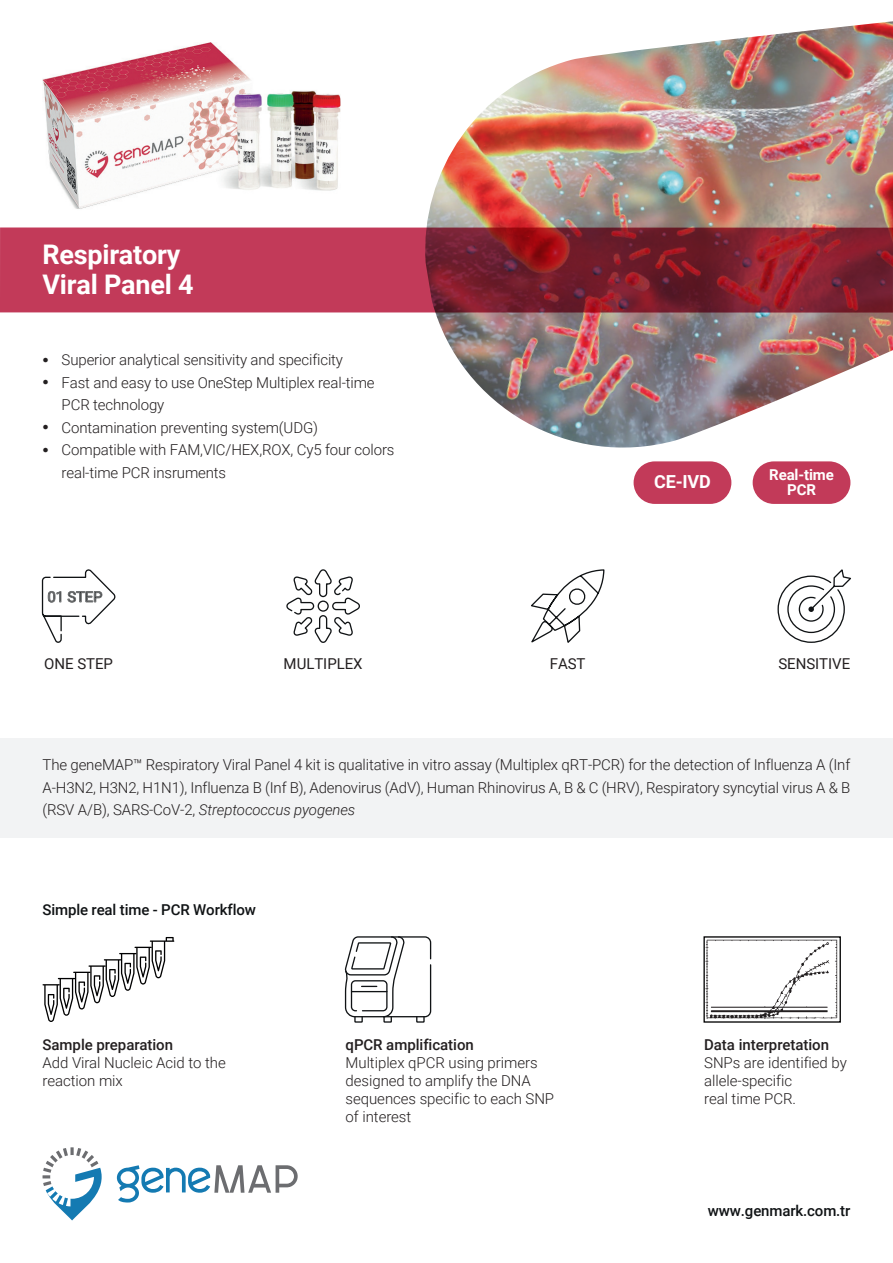
<style>
.page{position:relative;width:893px;height:1263px;background:#fff}
.page>*{position:absolute;margin:0;border:0;box-sizing:border-box;transform-origin:0 0}
.t1{font:700 27px/30px "Roboto";letter-spacing:-.01em;color:#fff}
.t2{font:700 18px "Roboto";color:#fff}
.t3{font:300 15px/22.5px "Roboto";letter-spacing:-.01em;color:#231f20}
.t4{font:500 15px "Roboto";letter-spacing:-.005em;color:#231f20}
.t5{font:500 15px "Roboto";letter-spacing:-.01em;color:#101315}
.t6{font:15px "Roboto";letter-spacing:-.005em;color:#231f20}
.t7{font:700 15px/15px "Roboto";letter-spacing:-.01em;color:#fff;text-align:center}
.t8{font:14.7px "Roboto";color:#101315}
.t9{font:10.5px/22.5px "Arial";color:#231f20}
.s1{font-weight:300}
.s2{font-style:italic}
</style>
<div class="page">
<img style="left:43px;top:43px;width:297px;height:166px">
<img style="left:426px;top:21px;width:467px;height:448px">
<svg style="left:0;top:227px;width:893px;height:86px;background:#a02d43"></svg>
<svg style="left:43px;top:1147px;width:59px;height:73px"></svg>
<svg style="left:117px;top:1165px;width:181px;height:37px"></svg>
<div style="left:0;top:738px;width:893px;height:100px;background:#f2f3f4"></div>
<svg style="left:344px;top:936px;width:88px;height:87px"></svg>
<svg style="left:43px;top:937px;width:131px;height:85px"></svg>
<div style="left:634px;top:461px;width:97px;height:43px;background:#c23a59;border-radius:21px"></div>
<div style="left:753px;top:461px;width:97px;height:43px;background:#c23a59;border-radius:21px"></div>
<svg style="left:531px;top:569px;width:74px;height:74px"></svg>
<svg style="left:777px;top:569px;width:74px;height:74px"></svg>
<svg style="left:286px;top:569px;width:74px;height:74px"></svg>
<svg style="left:41px;top:569px;width:75px;height:74px"></svg>
<svg style="left:705px;top:940px;width:132px;height:79px"></svg>
<div style="left:703px;top:936px;width:138px;height:87px;border:1px solid #000001"></div>
<h1 class="t1" style="left:43px;top:238px;width:153px">Respiratory<br>Viral Panel 4</h1>
<p class="t9" style="left:43px;top:348px;width:8px">● ●</p>
<p class="t9" style="left:43px;top:416px;width:8px">● ●</p>
<p class="t3" style="left:62px;top:348px;width:334px">Superior analytical sensitivity and specificity<br>Fast and easy to use OneStep Multiplex real-time PCR technology<br>Contamination preventing system(UDG)<br>Compatible with FAM,VIC/HEX,ROX, Cy5 four colors real-time PCR insruments</p>
<p class="t8" style="left:48px;top:586px;width:56px"><span class="s1">0</span>1 STEP</p>
<p class="t2" style="left:654px;top:469px;width:58px">CE-IVD</p>
<p class="t7" style="left:769px;top:466px;width:66px">Real-time<br>PCR</p>
<p class="t6" style="left:44px;top:653px;width:70px">ONE STEP</p>
<p class="t6" style="left:284px;top:653px;width:81px">MULTIPLEX</p>
<p class="t6" style="left:550px;top:653px;width:37px">FAST</p>
<p class="t6" style="left:778px;top:653px;width:73px">SENSITIVE</p>
<p class="t3" style="left:43px;top:753px;width:809px;text-align:justify">The geneMAP™ Respiratory Viral Panel 4 kit is qualitative in vitro assay (Multiplex qRT-PCR) for the detection of Influenza A (Inf A-H3N2, H3N2, H1N1), Influenza B (Inf B), Adenovirus (AdV), Human Rhinovirus A, B &amp; C (HRV), Respiratory syncytial virus A &amp; B (RSV A/B), SARS-CoV-2, <span class="s2">Streptococcus pyogenes</span></p>
<p class="t5" style="left:43px;top:899px;width:215px">Simple real time - PCR Workflow</p>
<p class="t4" style="left:43px;top:1034px;width:132px">Sample preparation</p>
<p class="t3" style="left:43px;top:1053px;width:185px;line-height:18px">Add Viral Nucleic Acid to the reaction mix</p>
<p class="t4" style="left:346px;top:1034px;width:130px">qPCR amplification</p>
<p class="t3" style="left:346px;top:1053px;width:210px;line-height:18px">Multiplex qPCR using primers designed to amplify the DNA sequences specific to each SNP of interest</p>
<p class="t4" style="left:704px;top:1034px;width:126px">Data interpretation</p>
<p class="t3" style="left:704px;top:1053px;width:144px;line-height:18px">SNPs are identified by allele-specific<br>real time PCR.</p>
<p class="t5" style="left:708px;top:1200px;width:144px">www.genmark.com.tr</p>
</div>
